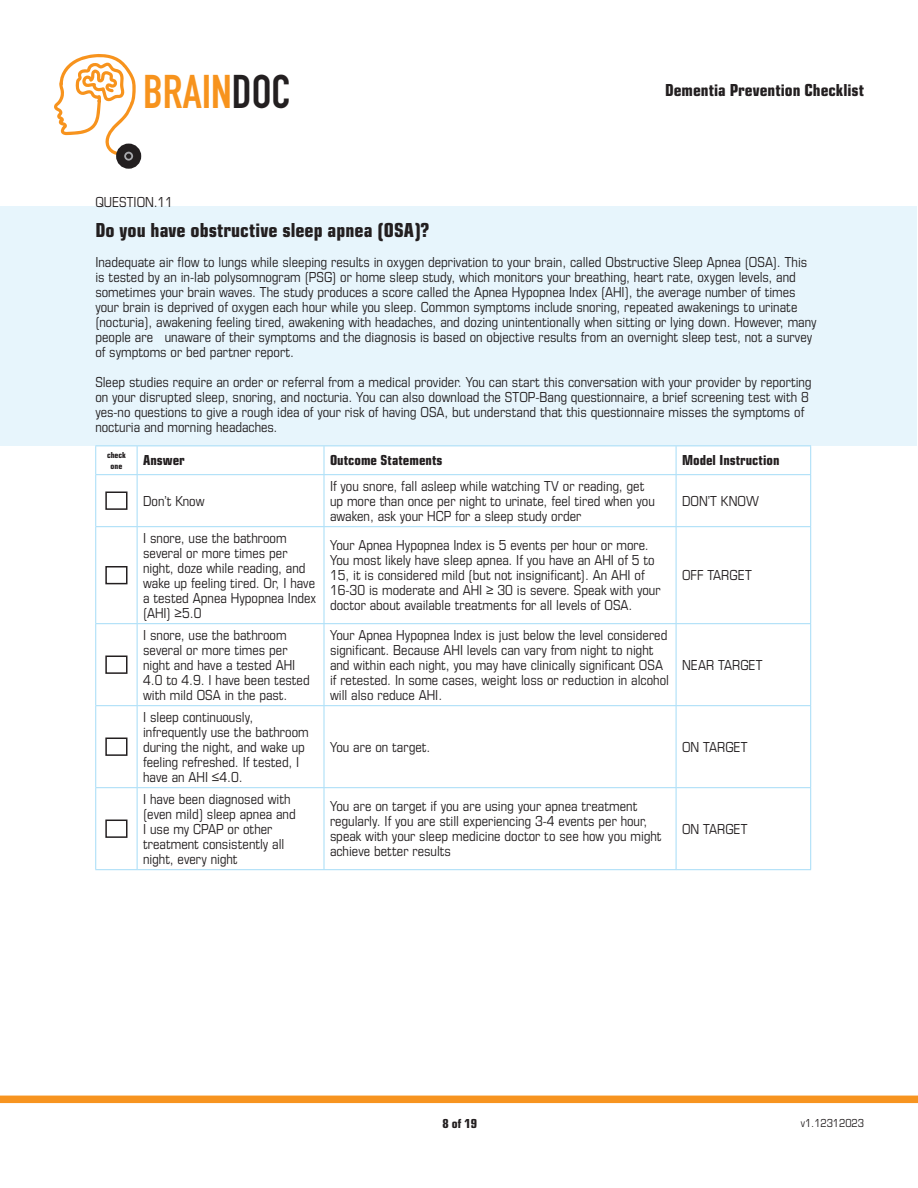
<style>
.page{position:relative;width:918px;height:1188px;background:#fff}
.page>*{position:absolute;margin:0;border:0;box-sizing:border-box;transform-origin:0 0}
.t1{font:700 46.5px "DIN Condensed";color:#f7931d}
.t2{font:21px "Eurostile Con Hea";color:#231f20}
.t3{font:18px "Eurostile Con Hea";color:#231f20}
.t4{font:15px/15px "Eurostile Con";color:#231f20}
.t5{font:15px "Eurostile Con Hea";color:#231f20}
.t6{font:13.5px "Eurostile Con Hea";color:#231f20}
.t7{font:12px "Eurostile Con";color:#231f20}
.t8{font:9px "Eurostile Con Hea";color:#231f20}
.s1{color:#231f20}
</style>
<div class="page">
<div style="left:116px;top:144px;width:25px;height:25px;border:8px solid #231f20;border-radius:50%"></div>
<div style="left:121px;top:149px;width:15px;height:15px;border:3px solid #231f20;border-radius:50%"></div>
<svg style="left:54px;top:54px;width:82px;height:105px"></svg>
<div style="left:0;top:1096px;width:918px;height:7px;background:#f79420"></div>
<div style="left:1px;top:206px;width:916px;height:240px;background:#e7f5fc"></div>
<hr style="left:95px;top:446px;width:42px;height:1px;background:#a5dcf7">
<svg style="left:95px;top:446px;width:1px;height:28px"></svg>
<hr style="left:137px;top:446px;width:187px;height:1px;background:#a5dcf7">
<svg style="left:137px;top:446px;width:1px;height:28px"></svg>
<hr style="left:324px;top:446px;width:352px;height:1px;background:#a5dcf7">
<svg style="left:324px;top:446px;width:1px;height:28px"></svg>
<hr style="left:676px;top:446px;width:135px;height:1px;background:#a5dcf7">
<svg style="left:676px;top:446px;width:1px;height:28px"></svg>
<svg style="left:810px;top:446px;width:1px;height:28px"></svg>
<hr style="left:95px;top:474px;width:42px;height:1px;background:#a5dcf7">
<hr style="left:95px;top:475px;width:1px;height:51px;background:#a5dcf7">
<hr style="left:137px;top:474px;width:187px;height:1px;background:#a5dcf7">
<hr style="left:137px;top:475px;width:1px;height:51px;background:#a5dcf7">
<hr style="left:324px;top:474px;width:352px;height:1px;background:#a5dcf7">
<hr style="left:324px;top:475px;width:1px;height:51px;background:#a5dcf7">
<hr style="left:676px;top:474px;width:135px;height:1px;background:#a5dcf7">
<hr style="left:676px;top:475px;width:1px;height:51px;background:#a5dcf7">
<hr style="left:810px;top:475px;width:1px;height:51px;background:#a5dcf7">
<hr style="left:95px;top:526px;width:42px;height:1px;background:#a5dcf7">
<hr style="left:95px;top:527px;width:1px;height:96px;background:#a5dcf7">
<hr style="left:137px;top:526px;width:187px;height:1px;background:#a5dcf7">
<hr style="left:137px;top:527px;width:1px;height:96px;background:#a5dcf7">
<hr style="left:324px;top:526px;width:352px;height:1px;background:#a5dcf7">
<hr style="left:324px;top:527px;width:1px;height:96px;background:#a5dcf7">
<hr style="left:676px;top:526px;width:135px;height:1px;background:#a5dcf7">
<hr style="left:676px;top:527px;width:1px;height:96px;background:#a5dcf7">
<hr style="left:810px;top:527px;width:1px;height:96px;background:#a5dcf7">
<hr style="left:95px;top:623px;width:42px;height:1px;background:#a5dcf7">
<hr style="left:95px;top:624px;width:1px;height:81px;background:#a5dcf7">
<hr style="left:137px;top:623px;width:187px;height:1px;background:#a5dcf7">
<hr style="left:137px;top:624px;width:1px;height:81px;background:#a5dcf7">
<hr style="left:324px;top:623px;width:352px;height:1px;background:#a5dcf7">
<hr style="left:324px;top:624px;width:1px;height:81px;background:#a5dcf7">
<hr style="left:676px;top:623px;width:135px;height:1px;background:#a5dcf7">
<hr style="left:676px;top:624px;width:1px;height:81px;background:#a5dcf7">
<hr style="left:810px;top:624px;width:1px;height:81px;background:#a5dcf7">
<hr style="left:95px;top:705px;width:42px;height:1px;background:#a5dcf7">
<hr style="left:95px;top:706px;width:1px;height:81px;background:#a5dcf7">
<hr style="left:137px;top:705px;width:187px;height:1px;background:#a5dcf7">
<hr style="left:137px;top:706px;width:1px;height:81px;background:#a5dcf7">
<hr style="left:324px;top:705px;width:352px;height:1px;background:#a5dcf7">
<hr style="left:324px;top:706px;width:1px;height:81px;background:#a5dcf7">
<hr style="left:676px;top:705px;width:135px;height:1px;background:#a5dcf7">
<hr style="left:676px;top:706px;width:1px;height:81px;background:#a5dcf7">
<hr style="left:810px;top:706px;width:1px;height:81px;background:#a5dcf7">
<hr style="left:95px;top:787px;width:42px;height:1px;background:#a5dcf7">
<hr style="left:95px;top:788px;width:1px;height:81px;background:#a5dcf7">
<hr style="left:137px;top:787px;width:187px;height:1px;background:#a5dcf7">
<hr style="left:137px;top:788px;width:1px;height:81px;background:#a5dcf7">
<hr style="left:324px;top:787px;width:352px;height:1px;background:#a5dcf7">
<hr style="left:324px;top:788px;width:1px;height:81px;background:#a5dcf7">
<hr style="left:676px;top:787px;width:135px;height:1px;background:#a5dcf7">
<hr style="left:676px;top:788px;width:1px;height:81px;background:#a5dcf7">
<hr style="left:810px;top:788px;width:1px;height:81px;background:#a5dcf7">
<hr style="left:95px;top:869px;width:42px;height:1px;background:#a5dcf7">
<hr style="left:137px;top:869px;width:187px;height:1px;background:#a5dcf7">
<hr style="left:324px;top:869px;width:352px;height:1px;background:#a5dcf7">
<hr style="left:676px;top:869px;width:135px;height:1px;background:#a5dcf7">
<div style="left:105px;top:492px;width:23px;height:18px;border:2px solid #231f20"></div>
<div style="left:105px;top:566px;width:23px;height:18px;border:2px solid #231f20"></div>
<div style="left:105px;top:656px;width:23px;height:18px;border:2px solid #231f20"></div>
<div style="left:105px;top:738px;width:23px;height:18px;border:2px solid #231f20"></div>
<div style="left:105px;top:820px;width:23px;height:18px;border:2px solid #231f20"></div>
<h1 class="t1" style="left:143px;top:61px;width:149px">BRAIN<span class="s1">DOC</span></h1>
<p class="t3" style="left:665px;top:77px;width:200px">Dementia Prevention Checklist</p>
<p class="t4" style="left:95px;top:193px;width:79px">QUESTION.11</p>
<p class="t2" style="left:95px;top:214px;width:335px">Do you have obstructive sleep apnea (OSA)?</p>
<p class="t4" style="left:95px;top:253px;width:723px">Inadequate air flow to lungs while sleeping results in oxygen deprivation to your brain, called Obstructive Sleep Apnea (OSA). This is tested by an in-lab polysomnogram (PSG) or home sleep study, which monitors your breathing, heart rate, oxygen levels, and sometimes your brain waves. The study produces a score called the Apnea Hypopnea Index (AHI), the average number of times your brain is deprived of oxygen each hour while you sleep. Common symptoms include snoring, repeated awakenings to urinate (nocturia), awakening feeling tired, awakening with headaches, and dozing unintentionally when sitting or lying down. However, many people are unaware of their symptoms and the diagnosis is based on objective results from an overnight sleep test, not a survey of symptoms or bed partner report.</p>
<p class="t4" style="left:95px;top:373px;width:718px">Sleep studies require an order or referral from a medical provider. You can start this conversation with your provider by reporting on your disrupted sleep, snoring, and nocturia. You can also download the STOP-Bang questionnaire, a brief screening test with 8 yes-no questions to give a rough idea of your risk of having OSA, but understand that this questionnaire misses the symptoms of nocturia and morning headaches.</p>
<p class="t8" style="left:107px;top:448px;width:20px">check</p>
<p class="t8" style="left:111px;top:459px;width:13px">one</p>
<p class="t5" style="left:143px;top:449px;width:43px">Answer</p>
<p class="t5" style="left:330px;top:449px;width:114px">Outcome Statements</p>
<p class="t5" style="left:682px;top:449px;width:99px">Model Instruction</p>
<p class="t4" style="left:143px;top:492px;width:63px">Don’t Know</p>
<p class="t4" style="left:330px;top:477px;width:326px">If you snore, fall asleep while watching TV or reading, get up more than once per night to urinate, feel tired when you awaken, ask your HCP for a sleep study order</p>
<p class="t4" style="left:682px;top:492px;width:78px">DON’T KNOW</p>
<p class="t4" style="left:143px;top:529px;width:175px">I snore, use the bathroom several or more times per night, doze while reading, and wake up feeling tired. Or, I have a tested Apnea Hypopnea Index (AHI) ≥5.0</p>
<p class="t4" style="left:330px;top:537px;width:332px">Your Apnea Hypopnea Index is 5 events per hour or more.<br>You most likely have sleep apnea. If you have an AHI of 5 to 15, it is considered mild (but not insignificant). An AHI of 16-30 is moderate and AHI ≥ 30 is severe. Speak with your doctor about available treatments for all levels of OSA.</p>
<p class="t4" style="left:143px;top:626px;width:168px">I snore, use the bathroom several or more times per night and have a tested AHI<br>4.0 to 4.9. I have been tested with mild OSA in the past.</p>
<p class="t4" style="left:330px;top:626px;width:341px">Your Apnea Hypopnea Index is just below the level considered significant. Because AHI levels can vary from night to night and within each night, you may have clinically significant OSA if retested. In some cases, weight loss or reduction in alcohol will also reduce AHI.</p>
<p class="t4" style="left:682px;top:567px;width:71px">OFF TARGET</p>
<p class="t4" style="left:682px;top:656px;width:82px">NEAR TARGET</p>
<p class="t4" style="left:143px;top:708px;width:167px">I sleep continuously, infrequently use the bathroom during the night, and wake up feeling refreshed. If tested, I have an AHI ≤4.0.</p>
<p class="t4" style="left:330px;top:738px;width:102px">You are on target.</p>
<p class="t4" style="left:682px;top:738px;width:67px">ON TARGET</p>
<p class="t4" style="left:143px;top:790px;width:154px">I have been diagnosed with (even mild) sleep apnea and<br>I use my CPAP or other treatment consistently all night, every night</p>
<p class="t4" style="left:330px;top:798px;width:333px">You are on target if you are using your apnea treatment regularly. If you are still experiencing 3-4 events per hour, speak with your sleep medicine doctor to see how you might achieve better results</p>
<p class="t4" style="left:682px;top:820px;width:67px">ON TARGET</p>
<p class="t6" style="left:443px;top:1113px;width:36px">8 of 19</p>
<p class="t7" style="left:801px;top:1114px;width:65px">v1.12312023</p>
</div>
